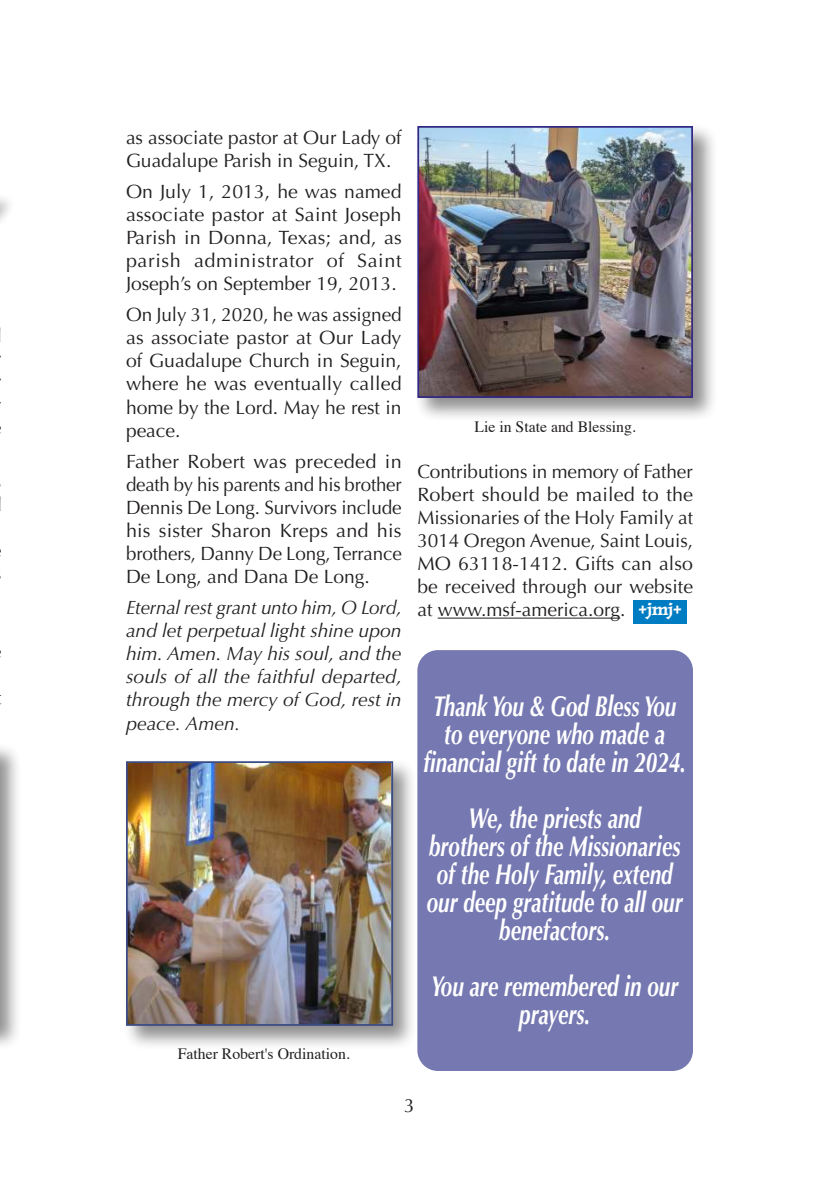
<style>
.page{position:relative;width:819px;height:1197px;background:#fff}
.page>*{position:absolute;margin:0;border:0;box-sizing:border-box;transform-origin:0 0}
.t1{font:italic 700 28.88px/28px "Optima";color:#fff;text-align:center;scale:.72 1}
.t2{font:19.25px/23.1px "Optima";color:#221f1f;text-align:justify}
.t3{font:italic 19.25px/23.1px "Optima";color:#221f1f;text-align:justify}
.t4{font:700 18.38px "Katari";color:#fff;scale:.95 1}
.t5{font:15.75px "Times";color:#221f1f}
</style>
<div class="page">
<hr style="left:438px;top:618px;width:182px;height:1px;background:#221f1f">
<div style="left:123px;top:758px;width:295px;height:292px;background:#221f1f;opacity:.5"></div>
<img style="left:129px;top:764px;width:261px;height:259px">
<div style="left:126px;top:761px;width:267px;height:265px;border:2px solid #3b4c84"></div>
<div style="left:633px;top:601px;width:54px;height:23px;background:#007cc2"></div>
<div style="left:414px;top:123px;width:304px;height:300px;background:#221f1f;opacity:.5"></div>
<img style="left:420px;top:129px;width:270px;height:266px">
<div style="left:417px;top:126px;width:276px;height:272px;border:2px solid #332985"></div>
<div style="left:0;top:742px;width:22px;height:309px;background:#221f1f;opacity:.5"></div>
<div style="left:417px;top:650px;width:276px;height:421px;background:#7679b1;border-radius:21px"></div>
<p class="t2" style="left:126px;top:127px;width:277px">as associate pastor at Our Lady of<br>Guadalupe Parish in Seguin, TX.</p>
<p class="t2" style="left:126px;top:182px;width:277px">On July 1, 2013, he was named associate pastor at Saint Joseph Parish in Donna, Texas; and, as parish administrator of Saint Joseph’s on September 19, 2013.</p>
<p class="t2" style="left:126px;top:305px;width:277px">On July 31, 2020, he was assigned as associate pastor at Our Lady of Guadalupe Church in Seguin, where he was eventually called home by the Lord. May he rest in peace.</p>
<p class="t2" style="left:126px;top:451px;width:277px">Father Robert was preceded in death by his parents and his brother Dennis De Long. Survivors include his sister Sharon Kreps and his brothers, Danny De Long, Terrance De Long, and Dana De Long.</p>
<p class="t3" style="left:126px;top:598px;width:277px">Eternal rest grant unto him, O Lord, and let perpetual light shine upon him. Amen. May his soul, and the souls of all the faithful departed, through the mercy of God, rest in peace. Amen.</p>
<p class="t5" style="left:178px;top:1048px;width:174px">Father Robert's Ordination.</p>
<p class="t5" style="left:474px;top:421px;width:163px">Lie in State and Blessing.</p>
<p class="t2" style="left:417px;top:461px;width:277px">Contributions in memory of Father Robert should be mailed to the Missionaries of the Holy Family at 3014 Oregon Avenue, Saint Louis, MO 63118-1412. Gifts can also be received through our website at www.msf-america.org.</p>
<p class="t4" style="left:639px;top:603px;width:47px">+jmj+</p>
<h1 class="t1" style="left:424px;top:694px;width:366px">Thank You &amp; God Bless You to everyone who made a financial gift to date in 2024.</h1>
<h1 class="t1" style="left:427px;top:806px;width:357px">We, the priests and<br>brothers of the Missionaries of the Holy Family, extend our deep gratitude to all our benefactors.</h1>
<h1 class="t1" style="left:431px;top:974px;width:345px">You are remembered in our prayers.</h1>
<p class="t2" style="left:404px;top:1096px;width:12px">3</p>
</div>
